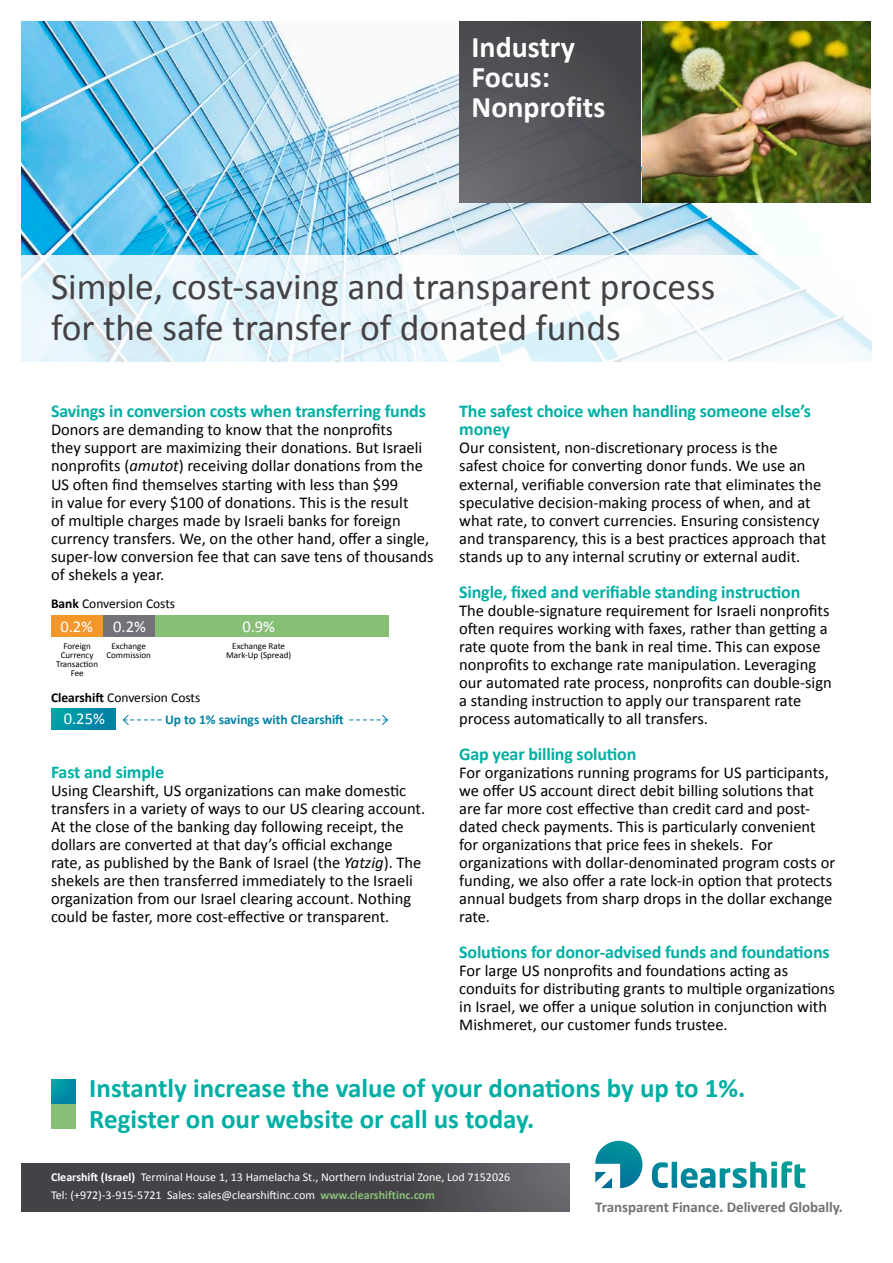
<style>
.page{position:relative;width:893px;height:1263px;background:#fff}
.page>*{position:absolute;margin:0;border:0;box-sizing:border-box;transform-origin:0 0}
.secondary_title{font:37.5px "Calibri";color:#454245}
.big_title{font:700 30px/30px "Calibri";color:#fff}
.sub-head{font:700 27px "Calibri";color:#00afa3}
.text_head{font:700 18px/18px "Calibri";letter-spacing:-.01em;color:#00afa3}
.body_text{font:16.5px/18px "Calibri";color:#000}
.body_text-2{font:16.5px "Calibri";color:#fff}
.body_text-3{font:700 15px "Calibri";letter-spacing:-.005em;color:#747278}
.body_text-4{font:13.5px "Calibri";color:#000}
.body_text-5{font:700 13.5px "Calibri";color:#0082a4}
.address{font:12px "Calibri";color:#fff}
.body_text-6{font:9px/9px "Calibri";color:#000;text-align:center}
.s1{font-style:italic}
.s2{font-weight:700}
.s3{font-weight:700;color:#88bf77}
</style>
<div class="page">
<div style="left:51px;top:615px;width:52px;height:22px;background:#f3972b"></div>
<div style="left:103px;top:615px;width:52px;height:22px;background:#747278"></div>
<div style="left:155px;top:615px;width:233px;height:22px;background:#88bf77"></div>
<div style="left:51px;top:708px;width:65px;height:21px;background:linear-gradient(to right,#00a5a7,#007ba5)"></div>
<img style="left:21px;top:21px;width:743px;height:234px">
<svg style="left:21px;top:255px;width:851px;height:106px"></svg>
<svg style="left:595px;top:1141px;width:47px;height:47px"></svg>
<svg style="left:652px;top:1161px;width:153px;height:27px"></svg>
<svg style="left:21px;top:1164px;width:549px;height:48px;background:#4b484d"></svg>
<svg style="left:459px;top:21px;width:182px;height:182px;background:#535257"></svg>
<svg style="left:51px;top:1079px;width:24px;height:25px"></svg>
<div style="left:51px;top:1104px;width:24px;height:24px;background:#88bf77"></div>
<svg style="left:349px;top:714px;width:39px;height:11px"></svg>
<svg style="left:122px;top:714px;width:40px;height:11px"></svg>
<img style="left:643px;top:21px;width:228px;height:182px">
<p class="big_title" style="left:472px;top:30px;width:105px">Industry<br>Focus:</p>
<p class="big_title" style="left:472px;top:90px;width:135px">Nonprofits</p>
<p class="secondary_title" style="left:51px;top:263px;width:666px">Simple, cost-saving and transparent process</p>
<p class="secondary_title" style="left:51px;top:304px;width:571px">for the safe transfer of donated funds</p>
<p class="text_head" style="left:51px;top:402px;width:376px">Savings in conversion costs when transferring funds</p>
<p class="body_text" style="left:51px;top:420px;width:384px">Donors are demanding to know that the nonprofits<br>they support are maximizing their donations. But Israeli nonprofits (<span class="s1">amutot</span>) receiving dollar donations from the US often find themselves starting with less than $99<br>in value for every $100 of donations. This is the result<br>of multiple charges made by Israeli banks for foreign currency transfers. We, on the other hand, offer a single, super-low conversion fee that can save tens of thousands of shekels a year.</p>
<p class="body_text-4" style="left:51px;top:595px;width:126px"><span class="s2">Bank</span> Conversion Costs</p>
<p class="body_text-2" style="left:60px;top:616px;width:34px">0.2%</p>
<p class="body_text-2" style="left:113px;top:616px;width:34px">0.2%</p>
<p class="body_text-2" style="left:242px;top:616px;width:34px">0.9%</p>
<p class="body_text-6" style="left:56px;top:641px;width:43px">Foreign<br>Currency<br>Transaction<br>Fee</p>
<p class="body_text-6" style="left:106px;top:641px;width:46px">Exchange<br>Commission</p>
<p class="body_text-6" style="left:226px;top:641px;width:67px">Exchange Rate<br>Mark-Up (Spread)</p>
<p class="body_text-4" style="left:51px;top:689px;width:151px"><span class="s2">Clearshift</span> Conversion Costs</p>
<p class="body_text-2" style="left:64px;top:708px;width:43px">0.25%</p>
<p class="body_text-5" style="left:165px;top:711px;width:180px">Up to 1% savings with Clearshift</p>
<p class="text_head" style="left:51px;top:762px;width:115px">Fast and simple</p>
<p class="body_text" style="left:51px;top:780px;width:376px">Using Clearshift, US organizations can make domestic transfers in a variety of ways to our US clearing account.<br>At the close of the banking day following receipt, the dollars are converted at that day’s official exchange rate, as published by the Bank of Israel (the <span class="s1">Yatzig</span>). The shekels are then transferred immediately to the Israeli organization from our Israel clearing account. Nothing could be faster, more cost-effective or transparent.</p>
<p class="text_head" style="left:459px;top:402px;width:353px">The safest choice when handling someone else’s money</p>
<p class="body_text" style="left:459px;top:438px;width:368px">Our consistent, non-discretionary process is the<br>safest choice for converting donor funds. We use an external, verifiable conversion rate that eliminates the speculative decision-making process of when, and at what rate, to convert currencies. Ensuring consistency and transparency, this is a best practices approach that stands up to any internal scrutiny or external audit.</p>
<p class="text_head" style="left:459px;top:582px;width:343px">Single, fixed and verifiable standing instruction</p>
<p class="body_text" style="left:459px;top:600px;width:374px">The double-signature requirement for Israeli nonprofits often requires working with faxes, rather than getting a rate quote from the bank in real time. This can expose nonprofits to exchange rate manipulation. Leveraging our automated rate process, nonprofits can double-sign a standing instruction to apply our transparent rate process automatically to all transfers.</p>
<p class="text_head" style="left:459px;top:744px;width:179px">Gap year billing solution</p>
<p class="body_text" style="left:459px;top:762px;width:377px">For organizations running programs for US participants, we offer US account direct debit billing solutions that are far more cost effective than credit card and post&shy;dated check payments. This is particularly convenient for organizations that price fees in shekels. For organizations with dollar-denominated program costs or funding, we also offer a rate lock-in option that protects annual budgets from sharp drops in the dollar exchange rate.</p>
<p class="text_head" style="left:459px;top:942px;width:372px">Solutions for donor-advised funds and foundations</p>
<p class="body_text" style="left:459px;top:960px;width:377px">For large US nonprofits and foundations acting as conduits for distributing grants to multiple organizations in Israel, we offer a unique solution in conjunction with Mishmeret, our customer funds trustee.</p>
<p class="sub-head" style="left:89px;top:1071px;width:658px">Instantly increase the value of your donations by up to 1%.</p>
<p class="sub-head" style="left:89px;top:1102px;width:447px">Register on our website or call us today.</p>
<p class="address" style="left:51px;top:1170px;width:461px"><span class="s2">Clearshift (Israel)</span> Terminal House 1, 13 Hamelacha St., Northern Industrial Zone, Lod 7152026</p>
<p class="address" style="left:51px;top:1188px;width:385px">Tel: (+972)-3-915-5721 Sales: sales@clearshiftinc.com <span class="s3">www.clearshiftinc.com</span></p>
<p class="body_text-3" style="left:595px;top:1197px;width:249px">Transparent Finance. Delivered Globally.</p>
</div>
